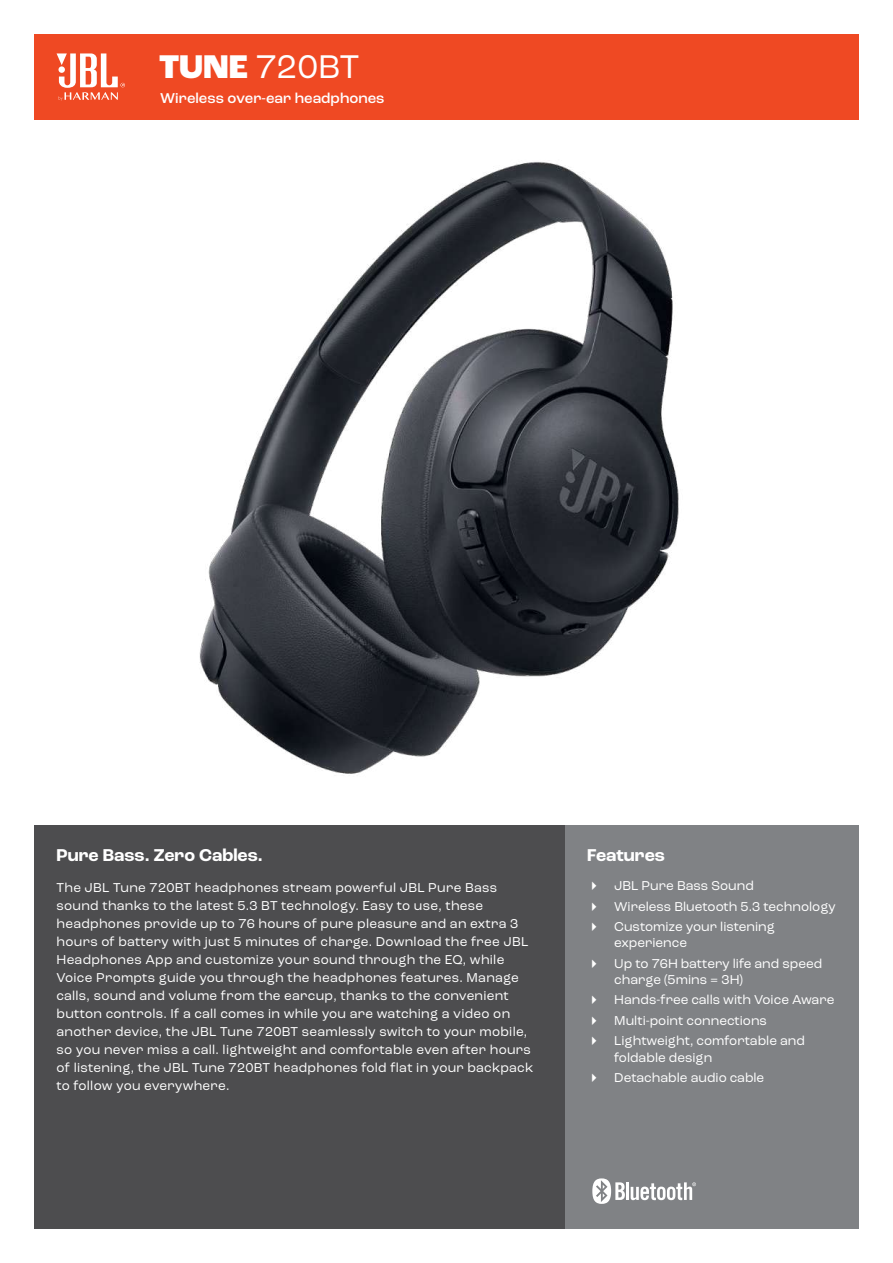
<style>
.page{position:relative;width:893px;height:1263px;background:#fff}
.page>*{position:absolute;margin:0;border:0;box-sizing:border-box;transform-origin:0 0}
.t1{font:34.5px "Roc Grotesk";color:#fff}
.t2{font:700 18px "Roc Grotesk";color:#fff}
.t3{font:500 15px "Roc Grotesk";color:#fff}
.t4{font:13.5px/18px "Roc Grotesk";letter-spacing:.02em;color:#fff}
.t5{font:13.5px/20.4px "Roc Grotesk";color:#fff}
.s1{font-weight:800}
</style>
<div class="page">
<img style="left:199px;top:162px;width:480px;height:612px">
<div style="left:565px;top:825px;width:294px;height:404px;background:#808285"></div>
<div style="left:34px;top:825px;width:531px;height:404px;background:#4d4d4f"></div>
<div style="left:34px;top:34px;width:825px;height:85px;background:#ef4923"></div>
<svg style="left:57px;top:53px;width:68px;height:48px"></svg>
<hr style="left:626px;top:1182px;width:3px;height:18px;background:#fff">
<svg style="left:592px;top:1178px;width:33px;height:26px"></svg>
<svg style="left:631px;top:1182px;width:65px;height:18px"></svg>
<h1 class="t1" style="left:159px;top:46px;width:202px"><span class="s1">TUNE</span> 720BT</h1>
<p class="t3" style="left:160px;top:89px;width:226px">Wireless over-ear headphones</p>
<h2 class="t2" style="left:57px;top:844px;width:208px">Pure Bass. Zero Cables.</h2>
<p class="t4" style="left:57px;top:878px;width:478px">The JBL Tune 720BT headphones stream powerful JBL Pure Bass sound thanks to the latest 5.3 BT technology. Easy to use, these headphones provide up to 76 hours of pure pleasure and an extra 3 hours of battery with just 5 minutes of charge. Download the free JBL Headphones App and customize your sound through the EQ, while Voice Prompts guide you through the headphones features. Manage calls, sound and volume from the earcup, thanks to the convenient button controls. If a call comes in while you are watching a video on another device, the JBL Tune 720BT seamlessly switch to your mobile, so you never miss a call. lightweight and comfortable even after hours of listening, the JBL Tune 720BT headphones fold flat in your backpack to follow you everywhere.</p>
<h2 class="t2" style="left:587px;top:844px;width:79px">Features</h2>
<p class="t5" style="left:614px;top:875px;width:223px">JBL Pure Bass Sound<br>Wireless Bluetooth 5.3 technology<br>Customize your listening</p>
<p class="t5" style="left:614px;top:933px;width:209px">experience<br>Up to 76H battery life and speed</p>
<p class="t5" style="left:614px;top:969px;width:222px">charge (5mins = 3H)<br>Hands-free calls with Voice Aware<br>Multi-point connections<br>Lightweight, comfortable and</p>
<p class="t5" style="left:614px;top:1047px;width:152px">foldable design<br>Detachable audio cable</p>
</div>
